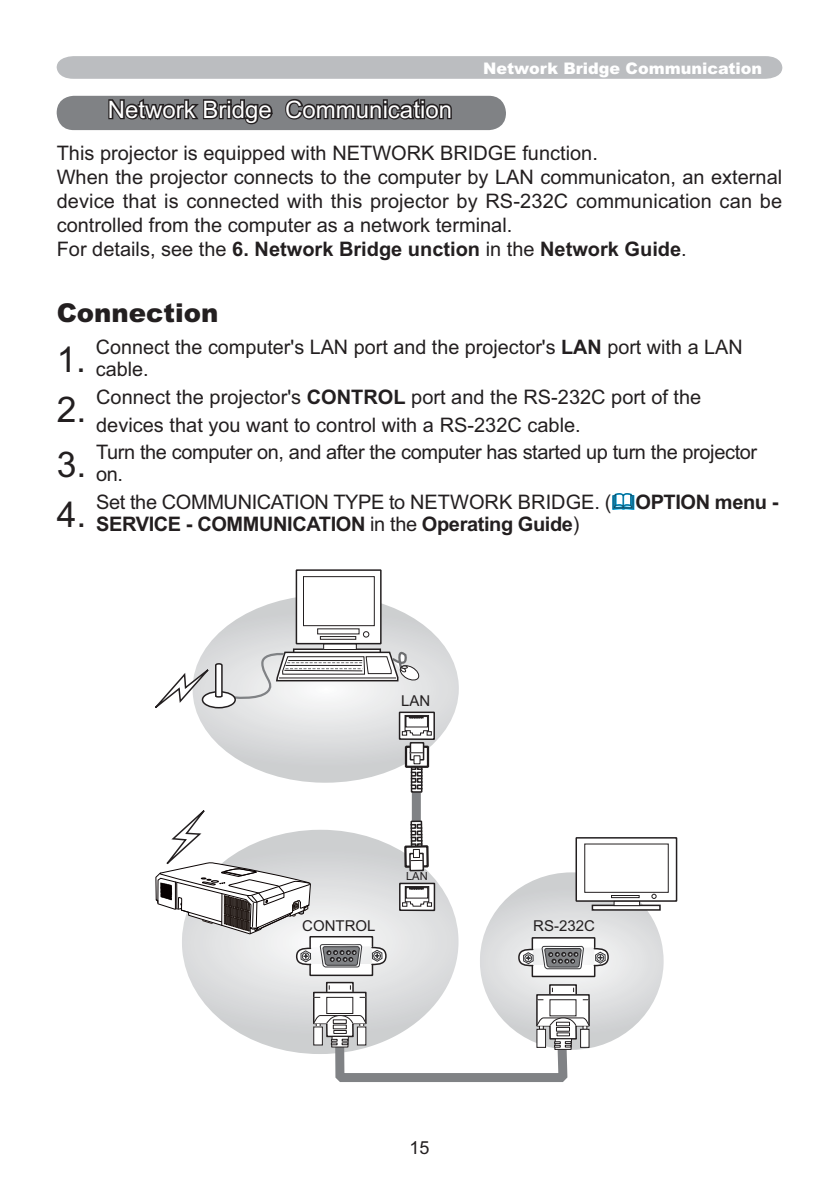
<style>
.page{position:relative;width:840px;height:1190px;background:#fff}
.page>*{position:absolute;margin:0;border:0;box-sizing:border-box;transform-origin:0 0}
.t1{font:35.6px "Arial";color:#231f20}
.t2{font:900 26px "Arial";color:#231f20}
.t3{font:24px "Arial";color:#fff}
.t4{font:20px/24px "Arial";color:#231f20}
.t5{font:20px/22px "Arial";letter-spacing:-.02em;color:#231f20}
.t6{font:18px "Arial";color:#231f20}
.t7{font:900 16px "Arial";color:#fff}
.t8{font:15px "Arial";color:#231f20}
.t9{font:11.2px "Arial";color:#231f20}
.s1{font-weight:700}
</style>
<div class="page">
<div style="left:57px;top:56px;width:725px;height:23px;background:#bbbdc0"></div>
<div style="left:57px;top:96px;width:449px;height:34px;background:#808285;border-radius:17px"></div>
<svg style="left:107px;top:95px;width:168px;height:36px"></svg>
<svg style="left:283px;top:95px;width:170px;height:25px"></svg>
<svg style="left:199px;top:595px;width:260px;height:188px"></svg>
<div style="left:296px;top:570px;width:85px;height:74px;background:#fff"></div>
<div style="left:296px;top:569px;width:86px;height:75px;border:2px solid #231f20"></div>
<div style="left:303px;top:576px;width:72px;height:50px;border:1px solid #231f20"></div>
<div style="left:320px;top:636px;width:36px;height:4px;border:1px solid #231f20"></div>
<svg style="left:363px;top:631px;width:6px;height:6px"></svg>
<div style="left:400px;top:712px;width:34px;height:27px;background:#fff"></div>
<div style="left:399px;top:712px;width:36px;height:28px;border:2px solid #231f20"></div>
<svg style="left:402px;top:715px;width:30px;height:21px"></svg>
<div style="left:412px;top:762px;width:9px;height:61px;background:#808285"></div>
<div style="left:411px;top:761px;width:12px;height:32px;border:2px solid #231f20"></div>
<svg style="left:411px;top:768px;width:11px;height:21px"></svg>
<svg style="left:408px;top:749px;width:18px;height:16px"></svg>
<div style="left:405px;top:746px;width:24px;height:22px;border:2px solid #231f20"></div>
<svg style="left:413px;top:745px;width:8px;height:13px"></svg>
<div style="left:410px;top:742px;width:14px;height:19px;border:2px solid #231f20"></div>
<svg style="left:410px;top:752px;width:13px;height:1px"></svg>
<div style="left:414px;top:756px;width:6px;height:8px;background:#fff"></div>
<div style="left:576px;top:837px;width:101px;height:65px;border:2px solid #231f20"></div>
<div style="left:584px;top:844px;width:85px;height:49px;border:1px solid #231f20"></div>
<svg style="left:229px;top:646px;width:191px;height:55px"></svg>
<div style="left:202px;top:692px;width:33px;height:16px;background:#fff;border-radius:50%"></div>
<div style="left:202px;top:691px;width:34px;height:17px;border:2px solid #231f20;border-radius:50%"></div>
<svg style="left:155px;top:798px;width:509px;height:284px"></svg>
<svg style="left:155px;top:658px;width:68px;height:61px"></svg>
<svg style="left:612px;top:493px;width:23px;height:17px"></svg>
<p class="t3" style="left:108px;top:101px;width:346px">Network Bridge Communication</p>
<p class="t7" style="left:483px;top:63px;width:281px">Network Bridge Communication</p>
<p class="t4" style="left:57px;top:143px;width:727px">This projector is equipped with NETWORK BRIDGE function.<br>When the projector connects to the computer by LAN communicaton, an external device that is connected with this projector by RS-232C communication can be controlled from the computer as a network terminal.<br>For details, see the <span class="s1">6. Network Bridge unction</span> in the <span class="s1">Network Guide</span>.</p>
<h2 class="t2" style="left:57px;top:304px;width:163px">Connection</h2>
<h1 class="t1" style="left:57px;top:347px;width:31px">1.</h1>
<p class="t4" style="left:96px;top:338px;width:648px;line-height:22px">Connect the computer's LAN port and the projector's <span class="s1">LAN</span> port with a LAN cable.</p>
<h1 class="t1" style="left:57px;top:396px;width:31px">2.</h1>
<p class="t4" style="left:96px;top:385px;width:607px;line-height:27.6px">Connect the projector's <span class="s1">CONTROL</span> port and the RS-232C port of the devices that you want to control with a RS-232C cable.</p>
<h1 class="t1" style="left:57px;top:452px;width:31px">3.</h1>
<p class="t5" style="left:96px;top:443px;width:663px">Turn the computer on, and after the computer has started up turn the projector on.</p>
<h1 class="t1" style="left:57px;top:501px;width:31px">4.</h1>
<p class="t5" style="left:96px;top:493px;width:684px">Set the COMMUNICATION TYPE to NETWORK BRIDGE. ( <span class="s1">OPTION menu -<br>SERVICE - COMMUNICATION</span> in the <span class="s1">Operating Guide</span>)</p>
<p class="t8" style="left:401px;top:695px;width:31px">LAN</p>
<p class="t8" style="left:302px;top:920px;width:75px">CONTROL</p>
<p class="t9" style="left:406px;top:872px;width:23px">LAN</p>
<p class="t6" style="left:410px;top:1142px;width:22px">15</p>
<p class="t8" style="left:533px;top:921px;width:63px">RS-232C</p>
</div>
